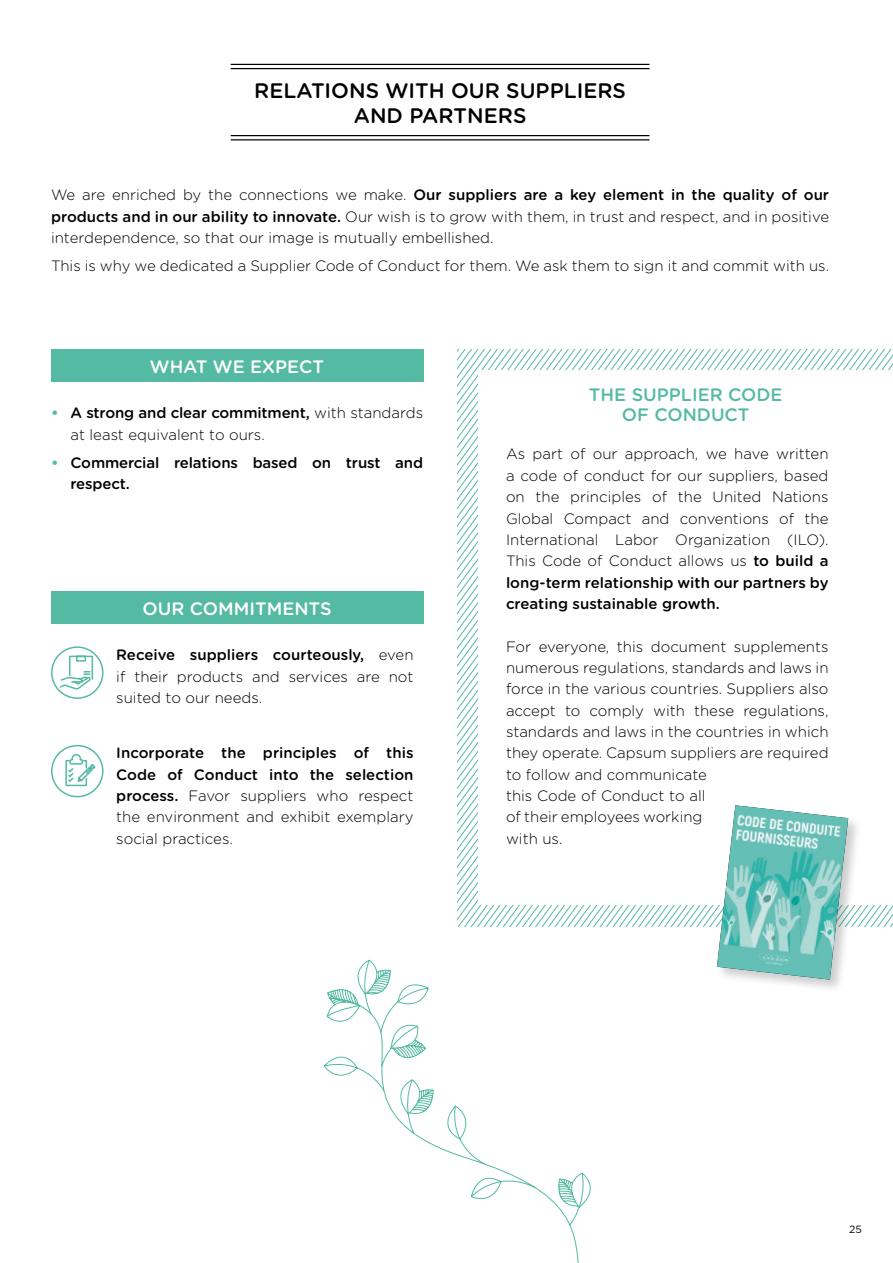
<style>
.page{position:relative;width:893px;height:1263px;background:#fff}
.page>*{position:absolute;margin:0;border:0;box-sizing:border-box;transform-origin:0 0}
.t1{font:500 21px/25.2px "Gotham Rounded";color:#000;text-align:center}
.t2{font:500 18px "Gotham Rounded";color:#fff}
.t3{font:500 18px/19.5px "Gotham Rounded";color:#55baa4;text-align:center}
.t4{font:300 15px/21.3px "Gotham Rounded";color:#000;text-align:justify}
.t5{font:500 15px/21.3px "Gotham Rounded";letter-spacing:-.01em;color:#000}
.t6{font:10.5px "Gotham Rounded";color:#000}
.s1{font-weight:500}
.s2{font-weight:700;color:#55baa4}
</style>
<div class="page">
<hr style="left:231px;top:64px;width:418px;height:1px;background:#000">
<hr style="left:231px;top:68px;width:418px;height:1px;background:#000">
<hr style="left:231px;top:135px;width:418px;height:1px;background:#000">
<hr style="left:231px;top:139px;width:418px;height:1px;background:#000">
<div style="left:51px;top:591px;width:372px;height:33px;background:#55baa4"></div>
<div style="left:51px;top:349px;width:372px;height:33px;background:#55baa4"></div>
<svg style="left:457px;top:349px;width:436px;height:577px"></svg>
<div style="left:479px;top:371px;width:414px;height:534px;background:#fff"></div>
<svg style="left:323px;top:959px;width:268px;height:304px"></svg>
<div style="left:51px;top:646px;width:53px;height:53px;border:2px solid #55baa4;border-radius:50%"></div>
<div style="left:51px;top:745px;width:53px;height:52px;border:2px solid #55baa4;border-radius:50%"></div>
<svg style="left:58px;top:655px;width:36px;height:36px"></svg>
<svg style="left:65px;top:753px;width:32px;height:34px"></svg>
<div style="left:715px;top:804px;width:147px;height:189px;background:#000;opacity:.2"></div>
<img style="left:717px;top:805px;width:131px;height:174px">
<h1 class="t1" style="left:254px;top:77px;width:373px">RELATIONS WITH OUR SUPPLIERS<br>AND PARTNERS</h1>
<p class="t4" style="left:51px;top:184px;width:780px">We are enriched by the connections we make. <span class="s1">Our suppliers are a key element in the quality of our products and in our ability to innovate.</span> Our wish is to grow with them, in trust and respect, and in positive interdependence, so that our image is mutually embellished.</p>
<p class="t4" style="left:51px;top:254px;width:780px">This is why we dedicated a Supplier Code of Conduct for them. We ask them to sign it and commit with us.</p>
<p class="t2" style="left:150px;top:354px;width:176px">WHAT WE EXPECT</p>
<p class="t4" style="left:71px;top:402px;width:354px;text-indent:-20px"><span class="s2">•</span> <span class="s1">A strong and clear commitment,</span> with standards at least equivalent to ours.</p>
<p class="t5" style="left:71px;top:451px;width:354px;text-indent:-20px"><span class="s2">•</span> Commercial relations based on trust and respect.</p>
<p class="t2" style="left:143px;top:595px;width:190px">OUR COMMITMENTS</p>
<p class="t4" style="left:116px;top:643px;width:299px"><span class="s1">Receive suppliers courteously,</span> even if their products and services are not suited to our needs.</p>
<p class="t4" style="left:116px;top:742px;width:299px"><span class="s1">Incorporate the principles of this Code of Conduct into the selection process.</span> Favor suppliers who respect the environment and exhibit exemplary social practices.</p>
<p class="t3" style="left:589px;top:385px;width:195px">THE SUPPLIER CODE<br>OF CONDUCT</p>
<p class="t4" style="left:506px;top:443px;width:324px">As part of our approach, we have written a code of conduct for our suppliers, based on the principles of the United Nations Global Compact and conventions of the International Labor Organization (ILO).<br>This Code of Conduct allows us <span class="s1">to build a long-term relationship with our partners by creating sustainable growth.</span></p>
<p class="t4" style="left:506px;top:635px;width:324px;text-align:left">For everyone, this document supplements numerous regulations, standards and laws in force in the various countries. Suppliers also accept to comply with these regulations, standards and laws in the countries in which they operate. Capsum suppliers are required to follow and communicate<br>this Code of Conduct to all<br>of their employees working<br>with us.</p>
<p class="t6" style="left:849px;top:1222px;width:14px">25</p>
</div>
